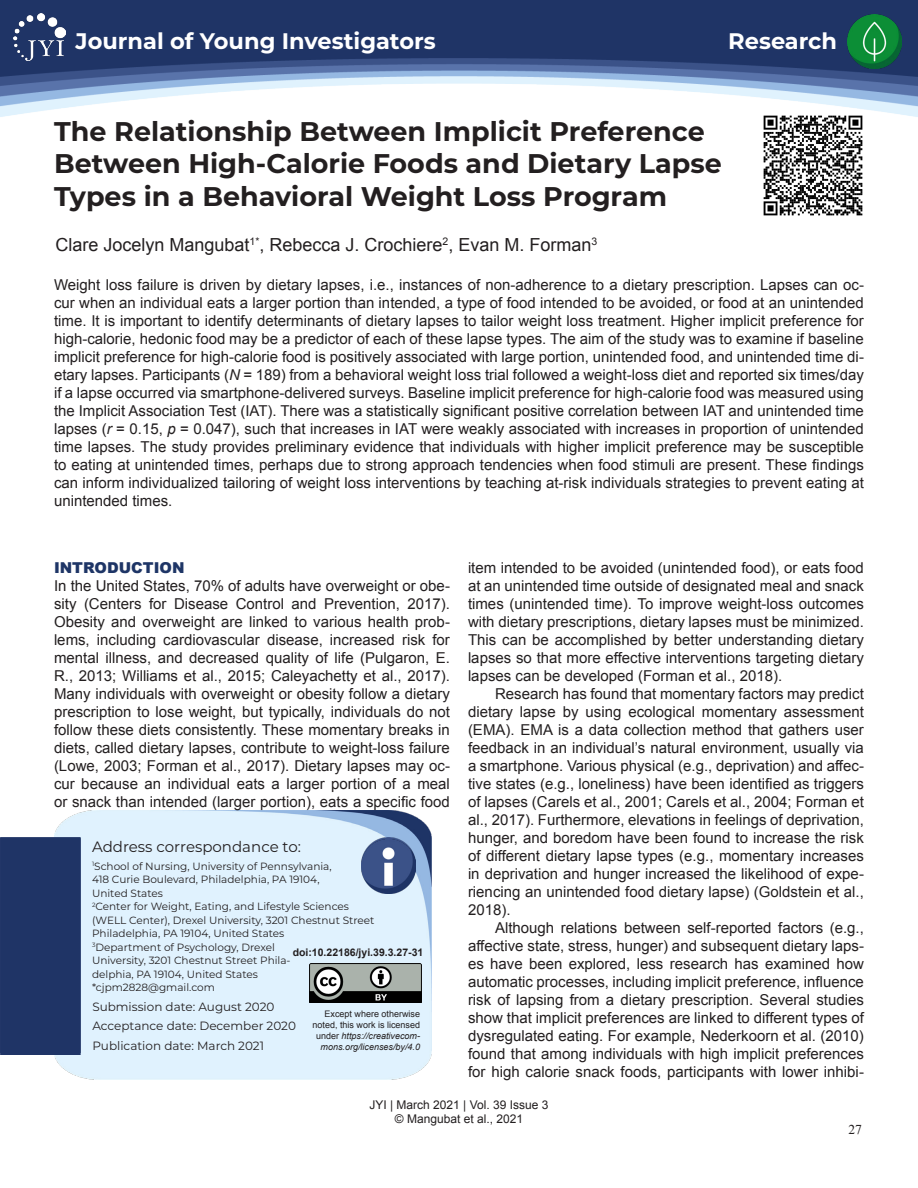
<style>
.page{position:relative;width:918px;height:1188px;background:#fff}
.page>*{position:absolute;margin:0;border:0;box-sizing:border-box;transform-origin:0 0}
.t1{font:700 27px/32.4px "Montserrat";color:#231f20}
.t2{font:700 22.5px "Montserrat";color:#fff}
.t3{font:18px "Arial";color:#231f20}
.t4{font:15px/18px "Arial";color:#231f20;text-align:justify}
.t5{font:15px "Montserrat";color:#231f20}
.t6{font:900 15px "Arial";color:#1e3566}
.t7{font:13.5px "Times New Roman";color:#231f20}
.t8{font:12px/19.5px "Montserrat";color:#231f20}
.t9{font:12px/14.4px "Arial";color:#231f20;text-align:center}
.t10{font:10.5px/13.5px "Montserrat";color:#231f20}
.t11{font:700 10.5px "Arial";color:#231f20}
.t12{font:9px/10.8px "Arial";color:#231f20;text-align:right}
.s1{font-style:italic}
</style>
<div class="page">
<div style="left:0;top:0;width:918px;height:22px;background:#1f3466"></div>
<img style="left:0;top:22px;width:918px;height:95px">
<img style="left:847px;top:14px;width:55px;height:55px">
<img style="left:14px;top:14px;width:51px;height:47px">
<div style="left:54px;top:810px;width:378px;height:270px;background:#e0f2fe"></div>
<img style="left:310px;top:963px;width:111px;height:39px">
<img style="left:361px;top:839px;width:55px;height:55px">
<div style="left:0;top:839px;width:81px;height:216px;background:#1f3466"></div>
<img style="left:762px;top:115px;width:102px;height:101px">
<h2 class="t2" style="left:76px;top:25px;width:362px">Journal of Young Investigators</h2>
<h2 class="t2" style="left:728px;top:25px;width:110px">Research</h2>
<h1 class="t1" style="left:54px;top:114px;width:669px">The Relationship Between Implicit Preference<br>Between High-Calorie Foods and Dietary Lapse<br>Types in a Behavioral Weight Loss Program</h1>
<p class="t3" style="left:56px;top:233px;width:543px">Clare Jocelyn Mangubat<sup>1*</sup>, Rebecca J. Crochiere<sup>2</sup>, Evan M. Forman<sup>3</sup></p>
<p class="t4" style="left:54px;top:276px;width:811px">Weight loss failure is driven by dietary lapses, i.e., instances of non-adherence to a dietary prescription. Lapses can oc&shy;cur when an individual eats a larger portion than intended, a type of food intended to be avoided, or food at an unintended time. It is important to identify determinants of dietary lapses to tailor weight loss treatment. Higher implicit preference for high-calorie, hedonic food may be a predictor of each of these lapse types. The aim of the study was to examine if baseline implicit preference for high-calorie food is positively associated with large portion, unintended food, and unintended time di&shy;etary lapses. Participants (<span class="s1">N</span> = 189) from a behavioral weight loss trial followed a weight-loss diet and reported six times/day if a lapse occurred via smartphone-delivered surveys. Baseline implicit preference for high-calorie food was measured using the Implicit Association Test (IAT). There was a statistically significant positive correlation between IAT and unintended time lapses (<span class="s1">r</span> = 0.15, <span class="s1">p</span> = 0.047), such that increases in IAT were weakly associated with increases in proportion of unintended time lapses. The study provides preliminary evidence that individuals with higher implicit preference may be susceptible to eating at unintended times, perhaps due to strong approach tendencies when food stimuli are present. These findings can inform individualized tailoring of weight loss interventions by teaching at-risk individuals strategies to prevent eating at unintended times.</p>
<p class="t6" style="left:54px;top:557px;width:132px">INTRODUCTION</p>
<p class="t4" style="left:54px;top:577px;width:398px">In the United States, 70% of adults have overweight or obe&shy;sity (Centers for Disease Control and Prevention, 2017).<br>Obesity and overweight are linked to various health prob&shy;lems, including cardiovascular disease, increased risk for mental illness, and decreased quality of life (Pulgaron, E.<br>R., 2013; Williams et al., 2015; Caleyachetty et al., 2017).<br>Many individuals with overweight or obesity follow a dietary prescription to lose weight, but typically, individuals do not follow these diets consistently. These momentary breaks in diets, called dietary lapses, contribute to weight-loss failure (Lowe, 2003; Forman et al., 2017). Dietary lapses may oc&shy;cur because an individual eats a larger portion of a meal or snack than intended (larger portion), eats a specific food</p>
<p class="t5" style="left:92px;top:836px;width:210px">Address correspondance to:</p>
<p class="t10" style="left:92px;top:859px;width:284px"><sup>1</sup>School of Nursing, University of Pennsylvania,<br>418 Curie Boulevard, Philadelphia, PA 19104,<br>United States<br><sup>2</sup>Center for Weight, Eating, and Lifestyle Sciences (WELL Center), Drexel University, 3201 Chestnut Street Philadelphia, PA 19104, United States<br><sup>3</sup>Department of Psychology, Drexel<br>University, 3201 Chestnut Street Phila-<br>delphia, PA 19104, United States *cjpm2828@gmail.com</p>
<p class="t12" style="left:313px;top:1009px;width:109px">Except where otherwise noted, this work is licensed under <span class="s1">https://creativecom&shy;mons.org/licenses/by/4.0</span></p>
<p class="t11" style="left:293px;top:945px;width:132px">doi:10.22186/jyi.39.3.27-31</p>
<p class="t8" style="left:92px;top:996px;width:205px">Submission date: August 2020<br>Acceptance date: December 2020<br>Publication date: March 2021</p>
<p class="t4" style="left:468px;top:558px;width:398px">item intended to be avoided (unintended food), or eats food at an unintended time outside of designated meal and snack times (unintended time). To improve weight-loss outcomes with dietary prescriptions, dietary lapses must be minimized.<br>This can be accomplished by better understanding dietary lapses so that more effective interventions targeting dietary lapses can be developed (Forman et al., 2018).</p>
<p class="t4" style="left:468px;top:684px;width:397px;text-indent:27px">Research has found that momentary factors may predict dietary lapse by using ecological momentary assessment (EMA). EMA is a data collection method that gathers user feedback in an individual’s natural environment, usually via a smartphone. Various physical (e.g., deprivation) and affec&shy;tive states (e.g., loneliness) have been identified as triggers of lapses (Carels et al., 2001; Carels et al., 2004; Forman et al., 2017). Furthermore, elevations in feelings of deprivation, hunger, and boredom have been found to increase the risk of different dietary lapse types (e.g., momentary increases in deprivation and hunger increased the likelihood of expe&shy;riencing an unintended food dietary lapse) (Goldstein et al., 2018).</p>
<p class="t4" style="left:468px;top:918px;width:397px;text-indent:27px">Although relations between self-reported factors (e.g., affective state, stress, hunger) and subsequent dietary laps&shy;es have been explored, less research has examined how automatic processes, including implicit preference, influence risk of lapsing from a dietary prescription. Several studies show that implicit preferences are linked to different types of dysregulated eating. For example, Nederkoorn et al. (2010) found that among individuals with high implicit preferences for high calorie snack foods, participants with lower inhibi-</p>
<p class="t9" style="left:370px;top:1098px;width:180px">JYI | March 2021 | Vol. 39 Issue 3 © Mangubat et al., 2021</p>
<p class="t7" style="left:848px;top:1120px;width:15px">27</p>
</div>
